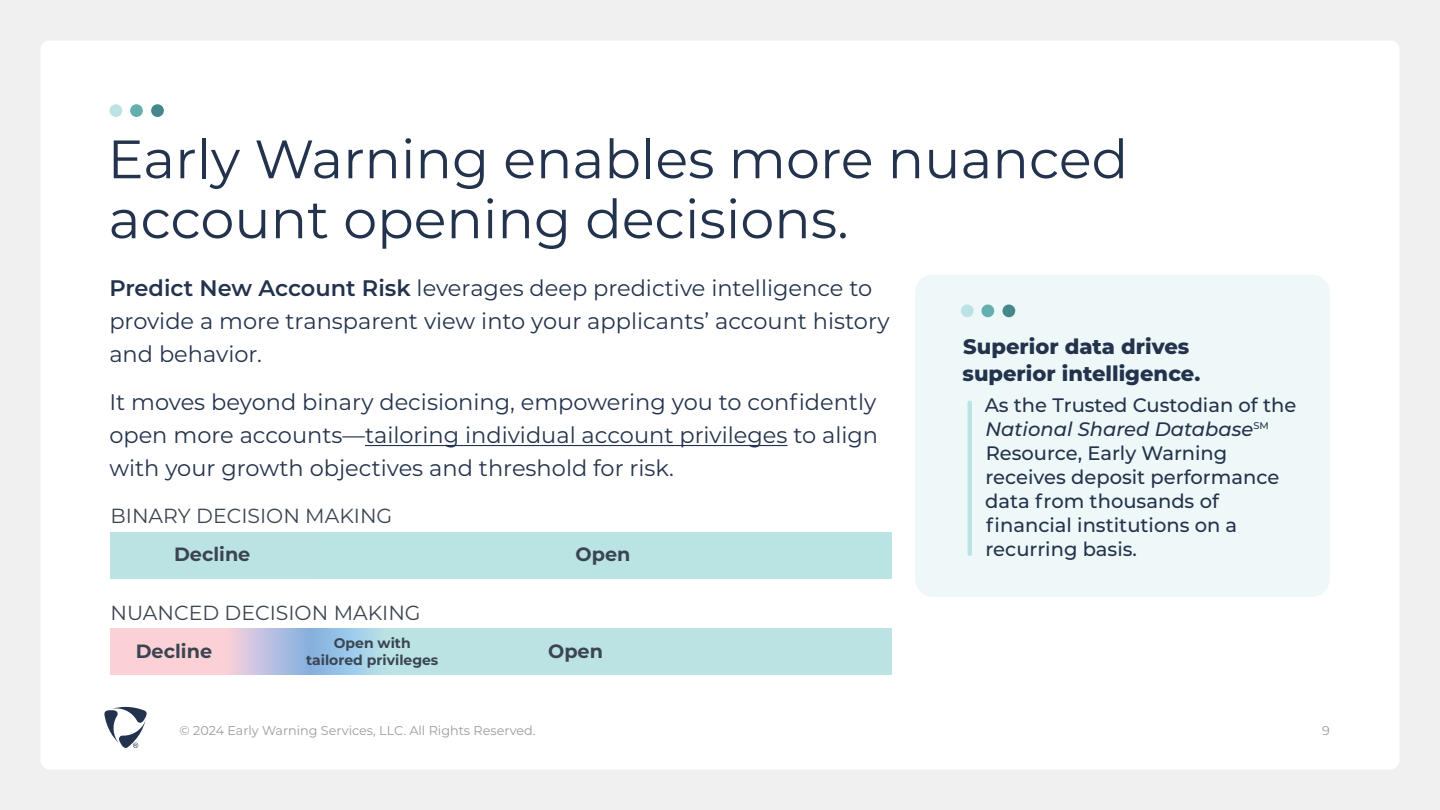
<style>
.page{position:relative;width:1440px;height:810px;background:#f0f0f0}
.page>*{position:absolute;margin:0;border:0;box-sizing:border-box;transform-origin:0 0}
.t1{font:54px/60px "Montserrat";color:#24334d}
.t2{font:22.5px/33px "Montserrat";color:#24334d}
.t3{font:800 21px/27px "Montserrat";color:#24334d}
.t4{font:20.4px "Montserrat";color:#3b4552}
.t5{font:500 19.5px/24px "Montserrat";color:#24334d}
.t6{font:700 19.2px "Montserrat";color:#3b4552}
.t7{font:700 13.95px/16.8px "Montserrat";color:#3b4552;text-align:center}
.t8{font:12.75px "Montserrat";color:#999b9e}
.s1{font-weight:600}
.s2{font-style:italic}
</style>
<div class="page">
<div style="left:40px;top:40px;width:1360px;height:730px;background:#fff;border-radius:9px"></div>
<div style="left:110px;top:104px;width:12px;height:13px;background:#bbe3e3;border-radius:50%"></div>
<div style="left:130px;top:104px;width:13px;height:13px;background:#64afaf;border-radius:50%"></div>
<div style="left:151px;top:104px;width:13px;height:13px;background:#45878b;border-radius:50%"></div>
<svg style="left:104px;top:707px;width:43px;height:41px"></svg>
<hr style="left:365px;top:445px;width:422px;height:1px;background:#24334d">
<div style="left:915px;top:274px;width:415px;height:323px;background:#eef8f8;border-radius:18px"></div>
<div style="left:961px;top:304px;width:13px;height:13px;background:#bbe3e3;border-radius:50%"></div>
<div style="left:981px;top:304px;width:13px;height:13px;background:#64afaf;border-radius:50%"></div>
<div style="left:1002px;top:304px;width:13px;height:13px;background:#45878b;border-radius:50%"></div>
<hr style="left:968px;top:403px;width:4px;height:151px;background:#bbe3e3">
<div style="left:110px;top:532px;width:204px;height:47px;background:#bbe3e3"></div>
<div style="left:314px;top:532px;width:578px;height:47px;background:#bae3e3"></div>
<svg style="left:110px;top:628px;width:781px;height:47px;background:#c1dae1"></svg>
<h1 class="t1" style="left:108px;top:127px;width:1022px">Early Warning enables more nuanced account opening decisions.</h1>
<p class="t2" style="left:109px;top:271px;width:782px"><span class="s1">Predict New Account Risk</span> leverages deep predictive intelligence to provide a more transparent view into your applicants’ account history and behavior.</p>
<p class="t2" style="left:109px;top:385px;width:770px;text-align:justify">It moves beyond binary decisioning, empowering you to confidently open more accounts—tailoring individual account privileges to align with your growth objectives and threshold for risk.</p>
<p class="t3" style="left:963px;top:332px;width:239px">Superior data drives superior intelligence.</p>
<p class="t5" style="left:985px;top:392px;width:313px">As the Trusted Custodian of the<br><span class="s2">National Shared Database</span><sup>SM<br></sup>Resource, Early Warning receives deposit performance data from thousands of financial institutions on a</p>
<p class="t4" style="left:110px;top:502px;width:283px">BINARY DECISION MAKING</p>
<p class="t6" style="left:174px;top:540px;width:78px">Decline</p>
<p class="t6" style="left:576px;top:540px;width:56px">Open</p>
<p class="t5" style="left:986px;top:536px;width:153px">recurring basis.</p>
<p class="t4" style="left:110px;top:599px;width:312px">NUANCED DECISION MAKING</p>
<p class="t6" style="left:136px;top:638px;width:78px">Decline</p>
<p class="t7" style="left:306px;top:634px;width:134px">Open with tailored privileges</p>
<p class="t6" style="left:548px;top:638px;width:56px">Open</p>
<p class="t8" style="left:180px;top:722px;width:357px">© 2024 Early Warning Services, LLC. All Rights Reserved.</p>
<p class="t8" style="left:1322px;top:722px;width:9px">9</p>
</div>
